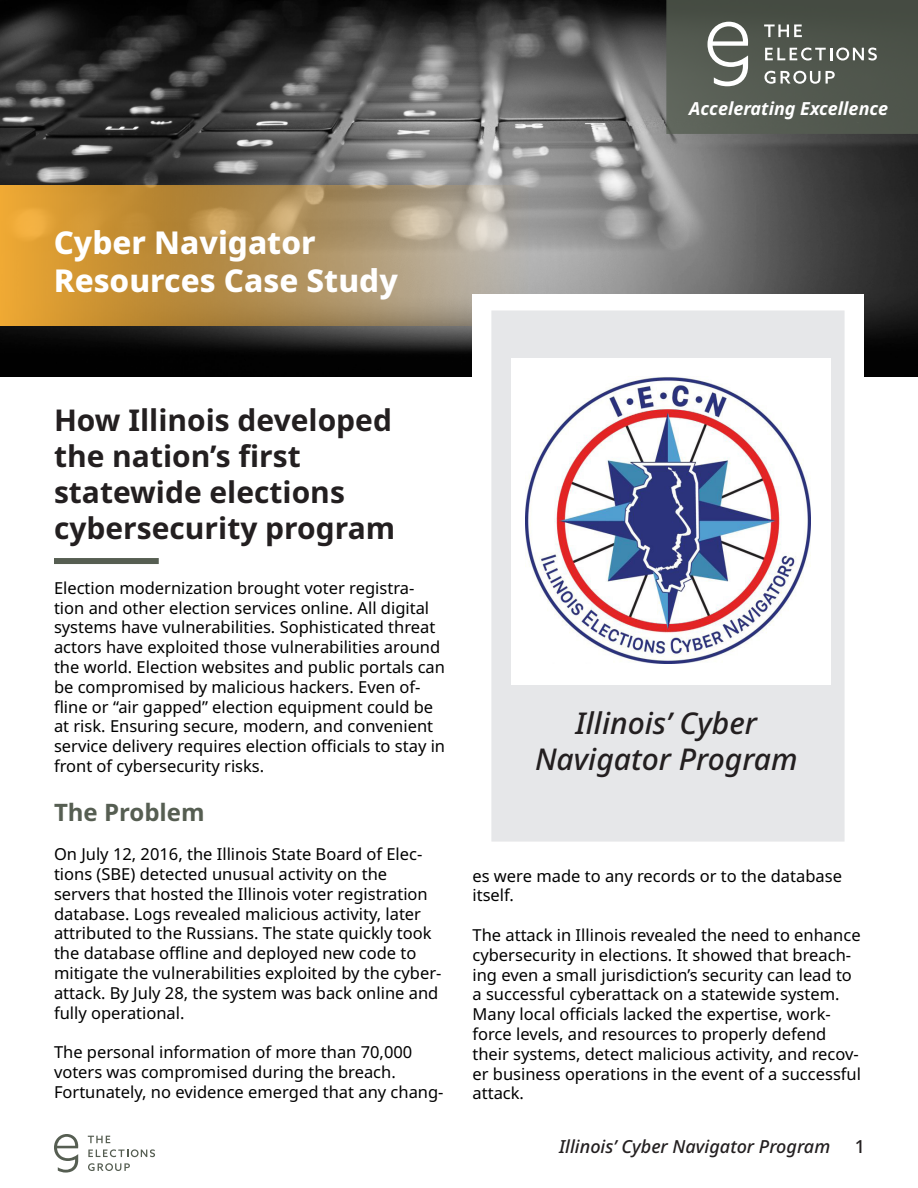
<style>
.page{position:relative;width:918px;height:1188px;background:#fff}
.page>*{position:absolute;margin:0;border:0;box-sizing:border-box;transform-origin:0 0}
.t1{font:800 31.5px "Noto Sans";color:#fff}
.t2{font:700 30px/36px "Noto Sans";color:#231f20}
.t3{font:italic 500 30px/36px "Noto Sans";color:#231f20;text-align:center}
.t4{font:700 24px "Noto Sans";color:#565e52}
.t5{font:italic 500 18px "Noto Sans";color:#231f20}
.t6{font:italic 700 18px "Noto Sans";color:#fff}
.t7{font:500 18px "Noto Sans";color:#231f20}
.t8{font:16.5px/19.8px "Noto Sans";color:#000}
</style>
<div class="page">
<svg style="left:88px;top:1136px;width:22px;height:7px"></svg>
<svg style="left:88px;top:1149px;width:67px;height:8px"></svg>
<svg style="left:88px;top:1163px;width:42px;height:8px"></svg>
<svg style="left:54px;top:1134px;width:24px;height:39px"></svg>
<img style="left:0;top:0;width:918px;height:377px">
<svg style="left:0;top:186px;width:528px;height:140px;background:#bc985a"></svg>
<div style="left:472px;top:294px;width:392px;height:587px;background:#fff"></div>
<div style="left:491px;top:310px;width:354px;height:532px;background:#e6e7e9"></div>
<div style="left:54px;top:558px;width:105px;height:6px;background:#565e52"></div>
<svg style="left:666px;top:0;width:252px;height:134px;background:#5a6057"></svg>
<div style="left:511px;top:359px;width:319px;height:326px;background:#fff"></div>
<img style="left:526px;top:377px;width:285px;height:287px">
<p class="t6" style="left:689px;top:96px;width:200px">Accelerating Excellence</p>
<p class="t1" style="left:54px;top:225px;width:263px">Cyber Navigator</p>
<p class="t1" style="left:54px;top:262px;width:346px">Resources Case Study</p>
<p class="t2" style="left:54px;top:403px;width:343px">How Illinois developed the nation’s first statewide elections cybersecurity program</p>
<p class="t8" style="left:54px;top:578px;width:393px">Election modernization brought voter registra&shy;tion and other election services online. All digital systems have vulnerabilities. Sophisticated threat actors have exploited those vulnerabilities around the world. Election websites and public portals can be compromised by malicious hackers. Even of&shy;fline or “air gapped” election equipment could be at risk. Ensuring secure, modern, and convenient service delivery requires election officials to stay in front of cybersecurity risks.</p>
<p class="t4" style="left:54px;top:798px;width:152px">The Problem</p>
<p class="t8" style="left:54px;top:845px;width:389px">On July 12, 2016, the Illinois State Board of Elec&shy;tions (SBE) detected unusual activity on the servers that hosted the Illinois voter registration database. Logs revealed malicious activity, later attributed to the Russians. The state quickly took the database offline and deployed new code to mitigate the vulnerabilities exploited by the cyber&shy;attack. By July 28, the system was back online and fully operational.</p>
<p class="t8" style="left:54px;top:1043px;width:391px">The personal information of more than 70,000 voters was compromised during the breach.<br>Fortunately, no evidence emerged that any chang-</p>
<p class="t3" style="left:535px;top:706px;width:264px">Illinois’ Cyber<br>Navigator Program</p>
<p class="t8" style="left:472px;top:866px;width:371px">es were made to any records or to the database itself.</p>
<p class="t8" style="left:472px;top:925px;width:390px">The attack in Illinois revealed the need to enhance cybersecurity in elections. It showed that breach&shy;ing even a small jurisdiction’s security can lead to a successful cyberattack on a statewide system.<br>Many local officials lacked the expertise, work&shy;force levels, and resources to properly defend their systems, detect malicious activity, and recov&shy;er business operations in the event of a successful attack.</p>
<p class="t5" style="left:559px;top:1134px;width:273px">Illinois’ Cyber Navigator Program</p>
<p class="t7" style="left:855px;top:1137px;width:12px">1</p>
</div>
